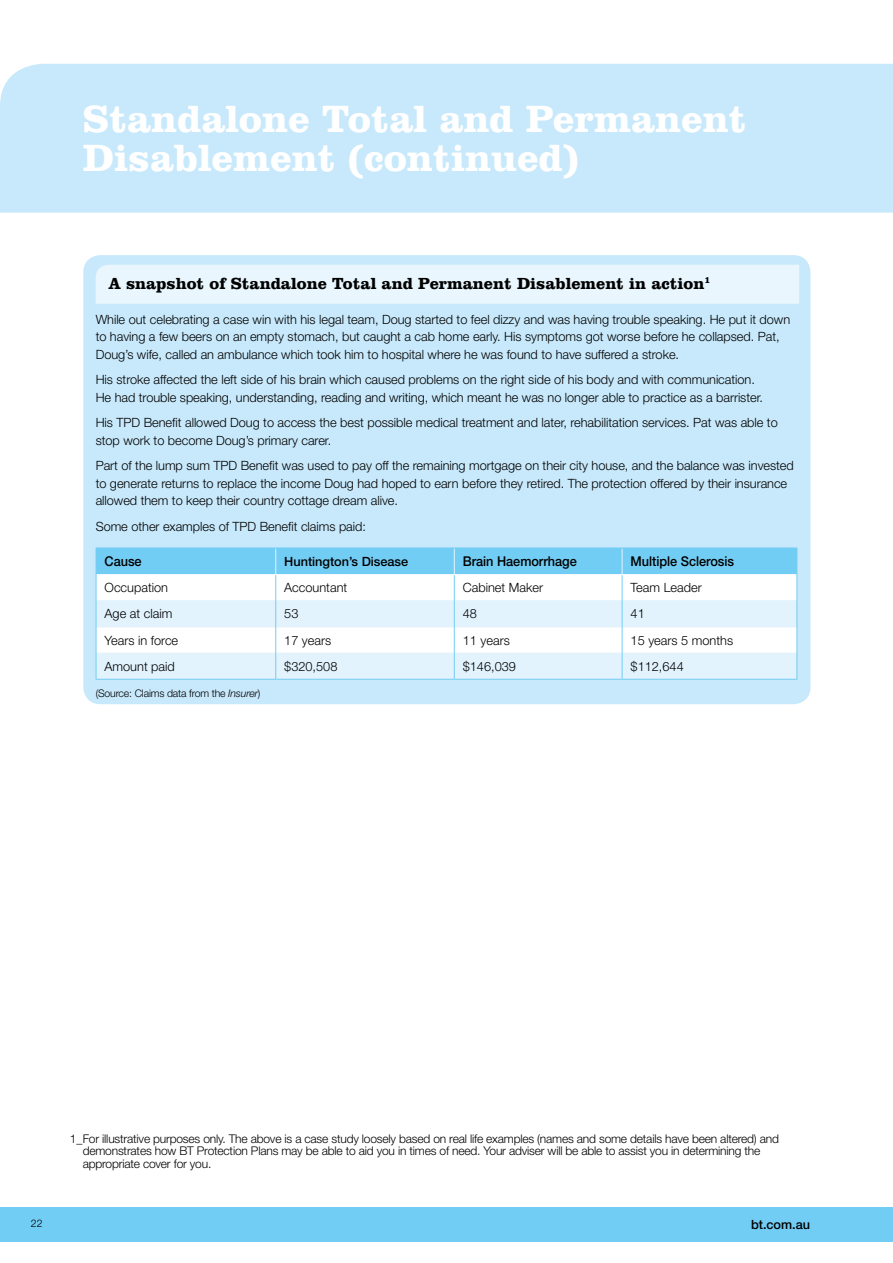
<style>
.page{position:relative;width:893px;height:1263px;background:#fff}
.page>*{position:absolute;margin:0;border:0;box-sizing:border-box;transform-origin:0 0}
.t1{font:700 39px/39px "Clarendon BT";color:#fff}
.t2{font:700 16.5px "Clarendon BT";color:#000}
.t3{font:500 13.5px "Helvetica Neue LT";letter-spacing:-.005em;color:#000;scale:.94 1}
.t4{font:300 12.75px/17.2px "Helvetica Neue LT";letter-spacing:-.005em;color:#000}
.t5{font:500 12.75px "Helvetica Neue LT";letter-spacing:-.005em;color:#000}
.t6{font:300 12px/12.8px "Helvetica Neue LT";letter-spacing:-.015em;color:#000}
.t7{font:300 10.5px "Helvetica Neue LT";letter-spacing:-.015em;color:#000}
.s1{font-style:italic}
</style>
<div class="page">
<div style="left:0;top:1208px;width:893px;height:34px;background:#72cdf4"></div>
<div style="left:0;top:64px;width:893px;height:149px;background:#c8e9fb"></div>
<div style="left:83px;top:255px;width:727px;height:449px;background:#c8e9fb;border-radius:17px"></div>
<hr style="left:96px;top:679px;width:180px;height:1px;background:#72cdf4">
<svg style="left:96px;top:548px;width:701px;height:131px"></svg>
<hr style="left:276px;top:679px;width:178px;height:1px;background:#72cdf4">
<hr style="left:454px;top:679px;width:168px;height:1px;background:#72cdf4">
<hr style="left:622px;top:679px;width:175px;height:1px;background:#72cdf4">
<div style="left:96px;top:265px;width:703px;height:39px;background:#e9f6fd"></div>
<h1 class="t1" style="left:83px;top:98px;width:665px">Standalone Total and Permanent<br>Disablement (continued)</h1>
<p class="t2" style="left:109px;top:273px;width:603px">A snapshot of Standalone Total and Permanent Disablement in action<sup>1</sup></p>
<p class="t4" style="left:96px;top:311px;width:696px">While out celebrating a case win with his legal team, Doug started to feel dizzy and was having trouble speaking. He put it down to having a few beers on an empty stomach, but caught a cab home early. His symptoms got worse before he collapsed. Pat,<br>Doug’s wife, called an ambulance which took him to hospital where he was found to have suffered a stroke.</p>
<p class="t4" style="left:96px;top:371px;width:669px">His stroke affected the left side of his brain which caused problems on the right side of his body and with communication.<br>He had trouble speaking, understanding, reading and writing, which meant he was no longer able to practice as a barrister.</p>
<p class="t4" style="left:96px;top:414px;width:684px">His TPD Benefit allowed Doug to access the best possible medical treatment and later, rehabilitation services. Pat was able to stop work to become Doug’s primary carer.</p>
<p class="t4" style="left:96px;top:457px;width:700px">Part of the lump sum TPD Benefit was used to pay off the remaining mortgage on their city house, and the balance was invested to generate returns to replace the income Doug had hoped to earn before they retired. The protection offered by their insurance allowed them to keep their country cottage dream alive.</p>
<p class="t4" style="left:96px;top:517px;width:272px">Some other examples of TPD Benefit claims paid:</p>
<p class="t3" style="left:105px;top:553px;width:41px">Cause</p>
<p class="t5" style="left:284px;top:553px;width:125px">Huntington’s Disease</p>
<p class="t3" style="left:463px;top:553px;width:123px">Brain Haemorrhage</p>
<p class="t3" style="left:631px;top:553px;width:112px">Multiple Sclerosis</p>
<p class="t4" style="left:105px;top:579px;width:65px">Occupation</p>
<p class="t4" style="left:284px;top:579px;width:65px">Accountant</p>
<p class="t4" style="left:463px;top:579px;width:82px">Cabinet Maker</p>
<p class="t4" style="left:631px;top:579px;width:73px">Team Leader</p>
<p class="t4" style="left:105px;top:605px;width:69px">Age at claim</p>
<p class="t4" style="left:284px;top:605px;width:16px">53</p>
<p class="t4" style="left:463px;top:605px;width:16px">48</p>
<p class="t4" style="left:631px;top:605px;width:16px">41</p>
<p class="t4" style="left:105px;top:631px;width:75px">Years in force</p>
<p class="t4" style="left:284px;top:631px;width:49px">17 years</p>
<p class="t4" style="left:463px;top:631px;width:49px">11 years</p>
<p class="t4" style="left:631px;top:631px;width:104px">15 years 5 months</p>
<p class="t4" style="left:105px;top:657px;width:72px">Amount paid</p>
<p class="t4" style="left:284px;top:657px;width:55px">$320,508</p>
<p class="t4" style="left:463px;top:657px;width:55px">$146,039</p>
<p class="t4" style="left:631px;top:657px;width:55px">$112,644</p>
<p class="t7" style="left:96px;top:686px;width:166px">(Source: Claims data from the <span class="s1">Insurer</span>)</p>
<p class="t6" style="left:83px;top:1131px;width:698px;text-indent:-13px">1_For illustrative purposes only. The above is a case study loosely based on real life examples (names and some details have been altered) and demonstrates how BT Protection Plans may be able to aid you in times of need. Your adviser will be able to assist you in determining the appropriate cover for you.</p>
<p class="t7" style="left:31px;top:1217px;width:13px">22</p>
<p class="t5" style="left:730px;top:1217px;width:82px"><sup>&gt;</sup> bt.com.au</p>
</div>
